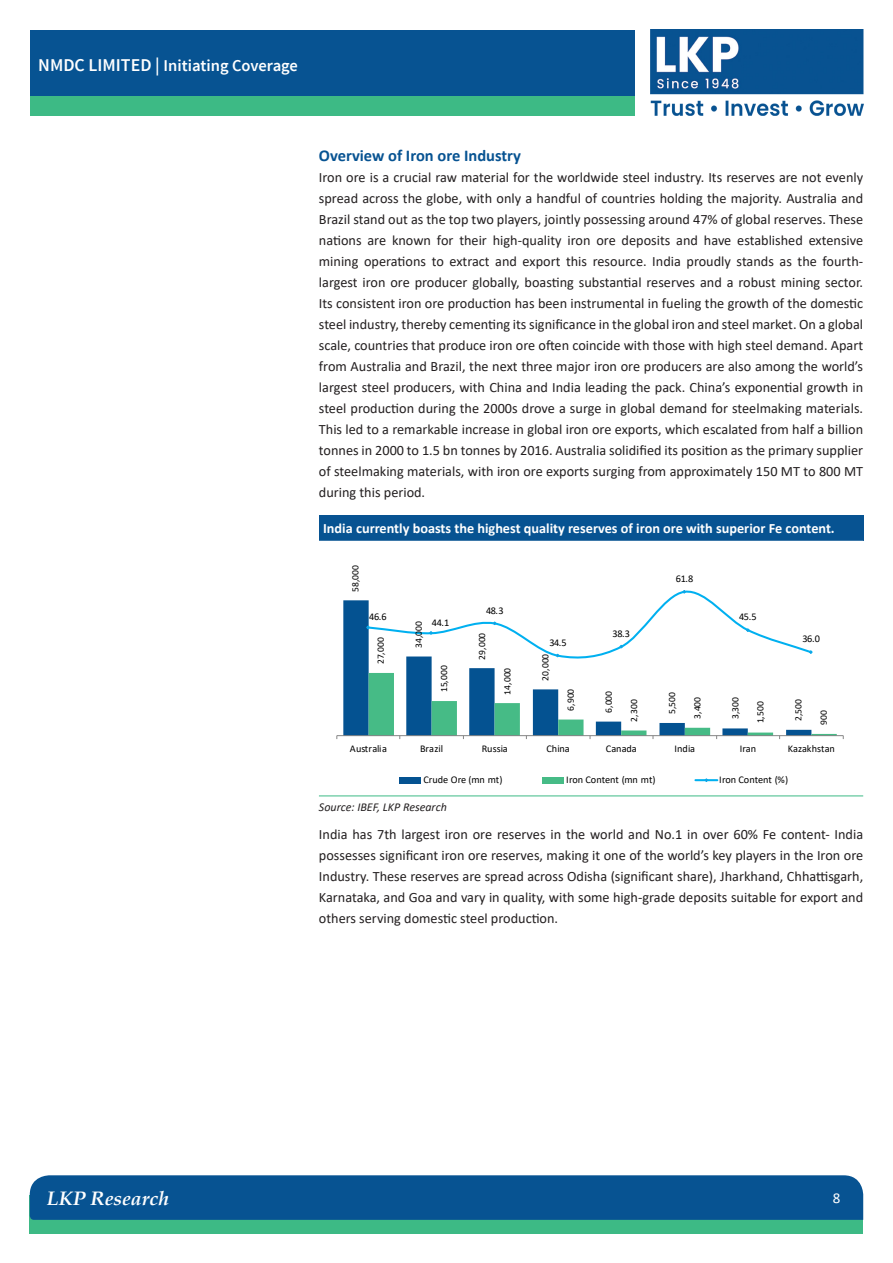
<style>
.page{position:relative;width:893px;height:1263px;background:#fff}
.page>*{position:absolute;margin:0;border:0;box-sizing:border-box;transform-origin:0 0}
.t1{font:italic 700 19.5px "Book Antiqua";color:#fff}
.t2{font:600 16.5px "Source Sans Pro";color:#fff}
.Paragraph_Head_2{font:700 16.5px "Calibri";color:#075392}
.t3{font:15px "Calibri";color:#fff}
.Paragraph{font:14.25px/21px "Calibri";color:#231f20;text-align:justify}
.Table_Head_white{font:700 14.25px "Calibri";color:#fff}
.Source{font:italic 12px "Calibri";color:#231f20}
.t4{font:10.35px "Calibri";color:#000}
.t5{font:9.6px "Calibri";letter-spacing:-.005em;color:#000}
.s1{font-size:18px}
</style>
<div class="page">
<img style="left:651px;top:30px;width:212px;height:85px">
<div style="left:30px;top:85px;width:605px;height:30px;background:#3dba85"></div>
<div style="left:30px;top:30px;width:605px;height:66px;background:#075392"></div>
<div style="left:30px;top:1195px;width:833px;height:38px;background:#3dba85"></div>
<div style="left:30px;top:1175px;width:833px;height:45px;background:#075392"></div>
<div style="left:319px;top:515px;width:544px;height:26px;background:#075392"></div>
<svg style="left:319px;top:735px;width:544px;height:62px"></svg>
<hr style="left:319px;top:795px;width:544px;height:1px;background:#3dba85">
<svg style="left:343px;top:600px;width:152px;height:135px;fill:#045291"></svg>
<hr style="left:337px;top:735px;width:506px;height:1px;background:#868686">
<svg style="left:369px;top:673px;width:468px;height:66px"></svg>
<svg style="left:366px;top:590px;width:447px;height:72px"></svg>
<div style="left:399px;top:777px;width:22px;height:6px;background:#045291"></div>
<div style="left:542px;top:777px;width:22px;height:6px;background:#46bb86"></div>
<hr style="left:695px;top:779px;width:22px;height:2px;background:#00b0f0">
<svg style="left:704px;top:778px;width:5px;height:4px"></svg>
<p class="t2" style="left:38px;top:55px;width:261px"><span class="s1">NMDC LIMITED |</span> Initiating Coverage</p>
<p class="Paragraph_Head_2" style="left:319px;top:144px;width:204px">Overview of Iron ore Industry</p>
<p class="Paragraph" style="left:319px;top:167px;width:546px">Iron ore is a crucial raw material for the worldwide steel industry. Its reserves are not evenly spread across the globe, with only a handful of countries holding the majority. Australia and Brazil stand out as the top two players, jointly possessing around 47% of global reserves. These nations are known for their high-quality iron ore deposits and have established extensive mining operations to extract and export this resource. India proudly stands as the fourth&shy;largest iron ore producer globally, boasting substantial reserves and a robust mining sector.<br>Its consistent iron ore production has been instrumental in fueling the growth of the domestic steel industry, thereby cementing its significance in the global iron and steel market. On a global scale, countries that produce iron ore often coincide with those with high steel demand. Apart from Australia and Brazil, the next three major iron ore producers are also among the world’s largest steel producers, with China and India leading the pack. China’s exponential growth in steel production during the 2000s drove a surge in global demand for steelmaking materials.<br>This led to a remarkable increase in global iron ore exports, which escalated from half a billion tonnes in 2000 to 1.5 bn tonnes by 2016. Australia solidified its position as the primary supplier of steelmaking materials, with iron ore exports surging from approximately 150 MT to 800 MT during this period.</p>
<p class="Table_Head_white" style="left:323px;top:518px;width:513px">India currently boasts the highest quality reserves of iron ore with superior Fe content.</p>
<p class="t5" style="left:349px;top:592px;width:28px;rotate:-90deg">58,000</p>
<p class="t5" style="left:412px;top:648px;width:28px;rotate:-90deg">34,000</p>
<p class="t5" style="left:475px;top:659px;width:28px;rotate:-90deg">29,000</p>
<p class="t4" style="left:676px;top:571px;width:19px">61.8</p>
<p class="t4" style="left:486px;top:603px;width:19px">48.3</p>
<p class="t4" style="left:369px;top:609px;width:19px">46.6</p>
<p class="t4" style="left:739px;top:609px;width:19px">45.5</p>
<p class="t4" style="left:432px;top:615px;width:19px">44.1</p>
<p class="t4" style="left:613px;top:626px;width:19px">38.3</p>
<p class="t4" style="left:802px;top:631px;width:19px">36.0</p>
<p class="t5" style="left:374px;top:664px;width:28px;rotate:-90deg">27,000</p>
<p class="t4" style="left:549px;top:635px;width:19px">34.5</p>
<p class="t5" style="left:539px;top:680px;width:28px;rotate:-90deg">20,000</p>
<p class="t5" style="left:437px;top:692px;width:28px;rotate:-90deg">15,000</p>
<p class="t5" style="left:501px;top:694px;width:28px;rotate:-90deg">14,000</p>
<p class="t5" style="left:564px;top:711px;width:23px;rotate:-90deg">6,900</p>
<p class="t5" style="left:602px;top:713px;width:23px;rotate:-90deg">6,000</p>
<p class="t5" style="left:665px;top:714px;width:23px;rotate:-90deg">5,500</p>
<p class="t5" style="left:728px;top:719px;width:23px;rotate:-90deg">3,300</p>
<p class="t5" style="left:792px;top:721px;width:23px;rotate:-90deg">2,500</p>
<p class="t5" style="left:627px;top:721px;width:23px;rotate:-90deg">2,300</p>
<p class="t5" style="left:690px;top:719px;width:23px;rotate:-90deg">3,400</p>
<p class="t5" style="left:754px;top:723px;width:23px;rotate:-90deg">1,500</p>
<p class="t5" style="left:817px;top:725px;width:16px;rotate:-90deg">900</p>
<p class="t4" style="left:350px;top:741px;width:39px">Australia</p>
<p class="t4" style="left:420px;top:741px;width:24px">Brazil</p>
<p class="t4" style="left:482px;top:741px;width:28px">Russia</p>
<p class="t4" style="left:546px;top:741px;width:25px">China</p>
<p class="t4" style="left:606px;top:741px;width:32px">Canada</p>
<p class="t4" style="left:674px;top:741px;width:22px">India</p>
<p class="t4" style="left:740px;top:741px;width:18px">Iran</p>
<p class="t4" style="left:788px;top:741px;width:49px">Kazakhstan</p>
<p class="t4" style="left:423px;top:772px;width:81px">Crude Ore (mn mt)</p>
<p class="t4" style="left:566px;top:772px;width:91px">Iron Content (mn mt)</p>
<p class="t4" style="left:719px;top:772px;width:70px">Iron Content (%)</p>
<p class="Source" style="left:319px;top:799px;width:129px">Source: IBEF, LKP Research</p>
<p class="Paragraph" style="left:319px;top:824px;width:546px">India has 7th largest iron ore reserves in the world and No.1 in over 60% Fe content- India possesses significant iron ore reserves, making it one of the world’s key players in the Iron ore Industry. These reserves are spread across Odisha (significant share), Jharkhand, Chhattisgarh, Karnataka, and Goa and vary in quality, with some high-grade deposits suitable for export and others serving domestic steel production.</p>
<h1 class="t1" style="left:47px;top:1184px;width:123px">LKP Research</h1>
<p class="t3" style="left:833px;top:1188px;width:9px">8</p>
</div>
